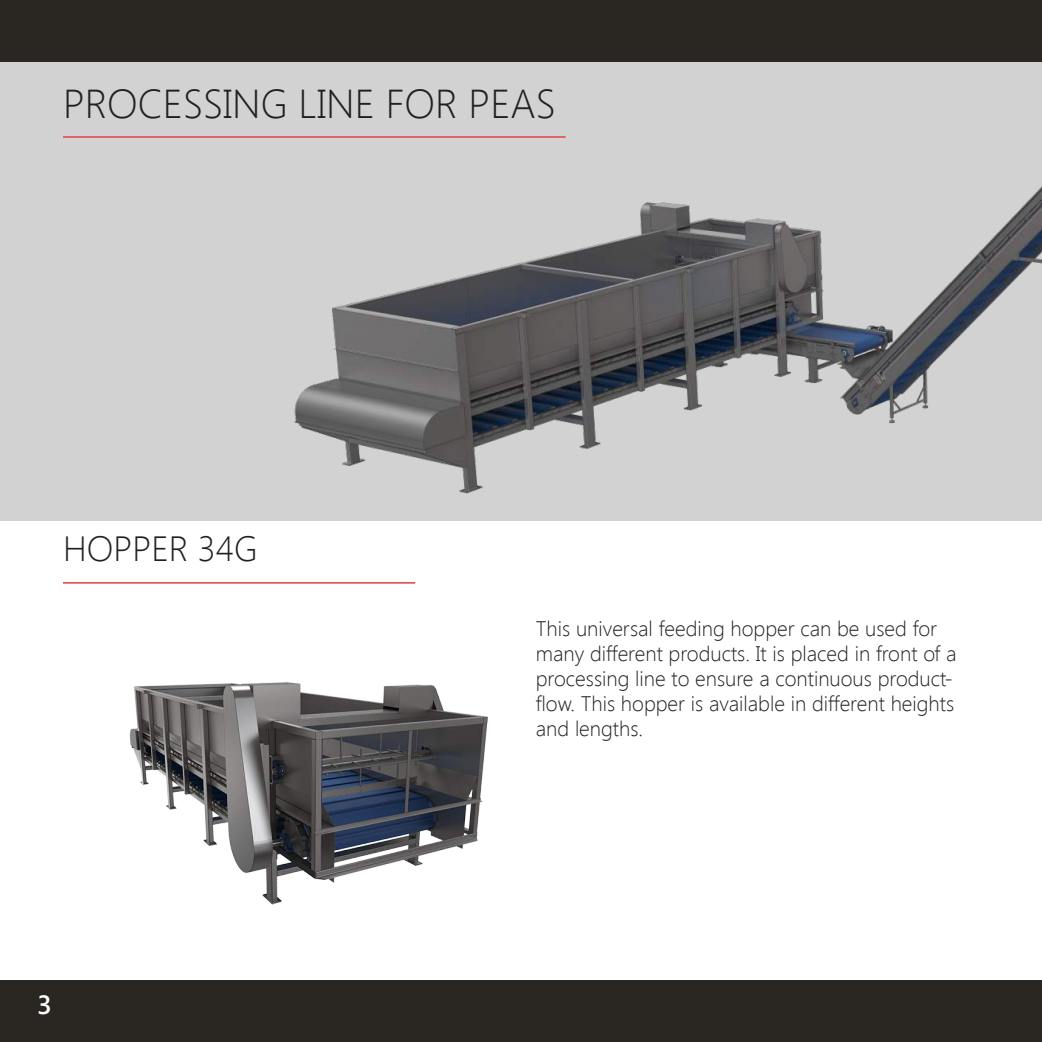
<style>
.page{position:relative;width:1042px;height:1042px;background:#fff}
.page>*{position:absolute;margin:0;border:0;box-sizing:border-box;transform-origin:0 0}
.t1{font:300 40.25px "Segoe UI";color:#231f20}
.t2{font:300 35px "Segoe UI";color:#231f20}
.t3{font:600 26.25px "Segoe UI";color:#fff}
.t4{font:300 21px/25.2px "Segoe UI";color:#231f20}
</style>
<div class="page">
<div style="left:0;top:62px;width:283px;height:459px;background:#d2d2d2"></div>
<div style="left:0;top:980px;width:1042px;height:62px;background:#2a2622"></div>
<div style="left:0;top:0;width:1042px;height:62px;background:#2a2622"></div>
<img style="left:283px;top:62px;width:759px;height:459px">
<img style="left:129px;top:682px;width:359px;height:223px">
<hr style="left:63px;top:582px;width:352px;height:2px;background:#df5957">
<hr style="left:63px;top:136px;width:503px;height:2px;background:#df5957">
<h1 class="t1" style="left:63px;top:76px;width:494px">PROCESSING LINE FOR PEAS</h1>
<h2 class="t2" style="left:63px;top:524px;width:196px">HOPPER 34G</h2>
<p class="t3" style="left:37px;top:986px;width:16px">3</p>
<p class="t4" style="left:536px;top:615px;width:422px">This universal feeding hopper can be used for many different products. It is placed in front of a processing line to ensure a continuous product&shy;flow. This hopper is available in different heights and lengths.</p>
</div>
